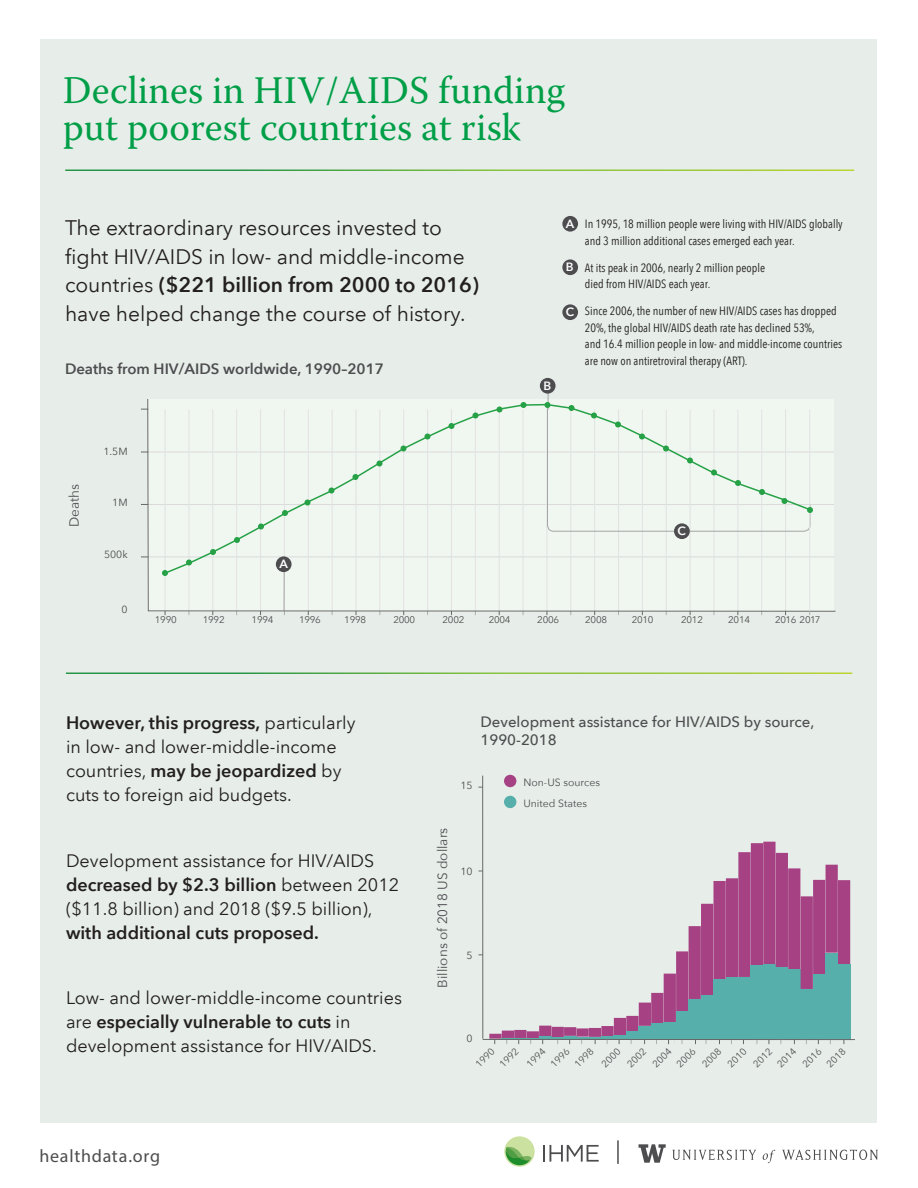
<style>
.page{position:relative;width:918px;height:1188px;background:#fff}
.page>*{position:absolute;margin:0;border:0;box-sizing:border-box;transform-origin:0 0}
.t1{font:39px/37.8px "Warnock Pro";color:#009f47}
.t2{font:21px/28.5px "Avenir Next LT Pro";color:#231f20}
.t3{font:18px/24px "Avenir Next LT Pro";color:#231f20}
.t4{font:600 18px "Avenir Next LT Pro";color:#231f20}
.t5{font:18px "Myriad Pro";letter-spacing:.04em;color:#4d4d4f}
.t6{font:500 15px/18px "Avenir Next LT Pro";color:#4d4d4f}
.t7{font:600 15px "Avenir Next LT Pro";color:#4d4d4f}
.t8{font:13.35px "Avenir Next";color:#4e4d50}
.t9{font:condensed 12px/16.5px "Avenir Next LT Pro";color:#231f20}
.t10{font:600 12px "Avenir Next LT Pro";color:#fff}
.t11{font:10.5px/20.9px "Avenir Next";color:#4d4d4f}
.t12{font:10.35px "Avenir Next";color:#4e4d50}
.t13{font:9.6px/19px "Avenir Next";letter-spacing:-.025em;color:#4e4d50}
.t14{font:9.6px "Avenir Next";letter-spacing:-.045em;color:#4e4d50}
.s1{font-weight:600}
.s2{font-weight:600;font-stretch:normal;color:#fff}
</style>
<div class="page">
<div style="left:41px;top:39px;width:836px;height:1084px;background:#e7eeea"></div>
<svg style="left:672px;top:1150px;width:206px;height:13px"></svg>
<svg style="left:639px;top:1144px;width:27px;height:19px"></svg>
<hr style="left:617px;top:1140px;width:2px;height:24px;background:#4d4d4f">
<svg style="left:543px;top:1145px;width:56px;height:17px"></svg>
<div style="left:504px;top:1136px;width:31px;height:31px;background:#cae19f;border-radius:50%"></div>
<svg style="left:506px;top:1147px;width:26px;height:18px"></svg>
<div style="left:540px;top:378px;width:16px;height:16px;background:#4d4d4f;border-radius:50%"></div>
<hr style="left:65px;top:169px;width:789px;height:2px;background:#fff">
<hr style="left:66px;top:673px;width:786px;height:1px;background:#fff">
<div style="left:147px;top:399px;width:689px;height:213px;background:#f0f7f1"></div>
<div style="left:562px;top:216px;width:16px;height:16px;background:#4d4d4f;border-radius:50%"></div>
<div style="left:562px;top:259px;width:16px;height:16px;background:#4d4d4f;border-radius:50%"></div>
<div style="left:562px;top:304px;width:16px;height:16px;background:#4d4d4f;border-radius:50%"></div>
<hr style="left:483px;top:1039px;width:372px;height:1px;background:#686868">
<div style="left:504px;top:775px;width:12px;height:12px;background:#a64183;border-radius:50%"></div>
<div style="left:504px;top:796px;width:12px;height:12px;background:#57afab;border-radius:50%"></div>
<hr style="left:482px;top:776px;width:1px;height:263px;background:#686868">
<hr style="left:809px;top:410px;width:1px;height:200px;background:#e2e2e2">
<svg style="left:162px;top:403px;width:650px;height:172px"></svg>
<svg style="left:544px;top:385px;width:269px;height:147px"></svg>
<svg style="left:489px;top:842px;width:361px;height:202px"></svg>
<h1 class="t1" style="left:63px;top:70px;width:504px">Declines in HIV/AIDS funding put poorest countries at risk</h1>
<h2 class="t2" style="left:65px;top:214px;width:416px">The extraordinary resources invested to fight HIV/AIDS in low- and middle-income countries <span class="s1">($221 billion from 2000 to 2016) </span>have helped change the course of history.</h2>
<p class="t7" style="left:65px;top:359px;width:321px">Deaths from HIV/AIDS worldwide, 1990–2017</p>
<p class="t8" style="left:63px;top:527px;width:45px;rotate:-90deg">Deaths</p>
<p class="t12" style="left:103px;top:442px;width:26px">1.5M</p>
<p class="t12" style="left:112px;top:494px;width:17px">1M</p>
<p class="t12" style="left:104px;top:546px;width:25px">500k</p>
<p class="t12" style="left:122px;top:601px;width:8px">0</p>
<p class="t10" style="left:279px;top:557px;width:10px">A</p>
<p class="t10" style="left:543px;top:378px;width:9px">B</p>
<p class="t9" style="left:585px;top:216px;width:259px;text-indent:-19px"><span class="s2">A</span> In 1995, 18 million people were living with HIV/AIDS globally and 3 million additional cases emerged each year.</p>
<p class="t9" style="left:585px;top:259px;width:182px">At its peak in 2006, nearly 2 million people died from HIV/AIDS each year.</p>
<p class="t9" style="left:585px;top:303px;width:259px">Since 2006, the number of new HIV/AIDS cases has dropped 20%, the global HIV/AIDS death rate has declined 53%,<br>and 16.4 million people in low- and middle-income countries are now on antiretroviral therapy (ART).</p>
<p class="t10" style="left:566px;top:260px;width:9px">B</p>
<p class="t10" style="left:566px;top:305px;width:10px">C</p>
<p class="t10" style="left:678px;top:524px;width:10px">C</p>
<p class="t13" style="left:155px;top:610px;width:23px">1990</p>
<p class="t13" style="left:203px;top:610px;width:23px">1992</p>
<p class="t13" style="left:252px;top:610px;width:23px">1994</p>
<p class="t13" style="left:299px;top:610px;width:23px">1996</p>
<p class="t13" style="left:344px;top:610px;width:23px">1998</p>
<p class="t13" style="left:393px;top:610px;width:23px">2000</p>
<p class="t13" style="left:443px;top:610px;width:23px">2002</p>
<p class="t13" style="left:489px;top:610px;width:23px">2004</p>
<p class="t13" style="left:537px;top:610px;width:23px">2006</p>
<p class="t13" style="left:585px;top:610px;width:23px">2008</p>
<p class="t13" style="left:632px;top:610px;width:23px">2010</p>
<p class="t13" style="left:681px;top:610px;width:23px">2012</p>
<p class="t13" style="left:728px;top:610px;width:23px">2014</p>
<p class="t14" style="left:775px;top:612px;width:47px">2016 2017</p>
<h3 class="t3" style="left:66px;top:711px;width:291px"><span class="s1">However, this progress,</span> particularly in low- and lower-middle-income countries, <span class="s1">may be jeopardized</span> by cuts to foreign aid budgets.</h3>
<h3 class="t3" style="left:66px;top:848px;width:335px">Development assistance for HIV/AIDS <span class="s1">decreased by $2.3 billion</span> between 2012 ($11.8 billion) and 2018 ($9.5 billion),</h3>
<h3 class="t4" style="left:66px;top:921px;width:254px">with additional cuts proposed.</h3>
<h3 class="t3" style="left:66px;top:985px;width:338px">Low- and lower-middle-income countries are <span class="s1">especially vulnerable to cuts</span> in development assistance for HIV/AIDS.</h3>
<h3 class="t5" style="left:39px;top:1145px;width:122px">healthdata.org</h3>
<p class="t8" style="left:431px;top:988px;width:162px;rotate:-90deg">Billions of 2018 US dollars</p>
<p class="t6" style="left:481px;top:713px;width:335px">Development assistance for HIV/AIDS by source,<br>1990-2018</p>
<p class="t12" style="left:461px;top:777px;width:14px">15</p>
<p class="t11" style="left:523px;top:771px;width:78px">Non-US sources<br>United States</p>
<p class="t12" style="left:461px;top:863px;width:14px">10</p>
<p class="t12" style="left:467px;top:947px;width:8px">5</p>
<p class="t12" style="left:467px;top:1030px;width:8px">0</p>
<p class="t13" style="left:508px;top:1045px;width:24px;text-indent:-19px;rotate:-45deg">1992<br>1994</p>
<p class="t13" style="left:558px;top:1048px;width:24px;line-height:17px;text-indent:-17px;rotate:-45deg">1996<br>1998</p>
<p class="t13" style="left:596px;top:1059px;width:24px;rotate:-45deg">2000</p>
<p class="t13" style="left:622px;top:1059px;width:24px;rotate:-45deg">2002</p>
<p class="t13" style="left:647px;top:1059px;width:24px;rotate:-45deg">2004</p>
<p class="t13" style="left:671px;top:1059px;width:24px;rotate:-45deg">2006</p>
<p class="t13" style="left:697px;top:1059px;width:24px;rotate:-45deg">2008</p>
<p class="t13" style="left:722px;top:1059px;width:24px;rotate:-45deg">2010</p>
<p class="t13" style="left:748px;top:1059px;width:24px;rotate:-45deg">2012</p>
<p class="t13" style="left:785px;top:1047px;width:24px;line-height:18px;text-indent:-18px;rotate:-45deg">2014<br>2016</p>
<p class="t13" style="left:470px;top:1059px;width:24px;rotate:-45deg">1990</p>
<p class="t13" style="left:821px;top:1059px;width:24px;rotate:-45deg">2018</p>
</div>
